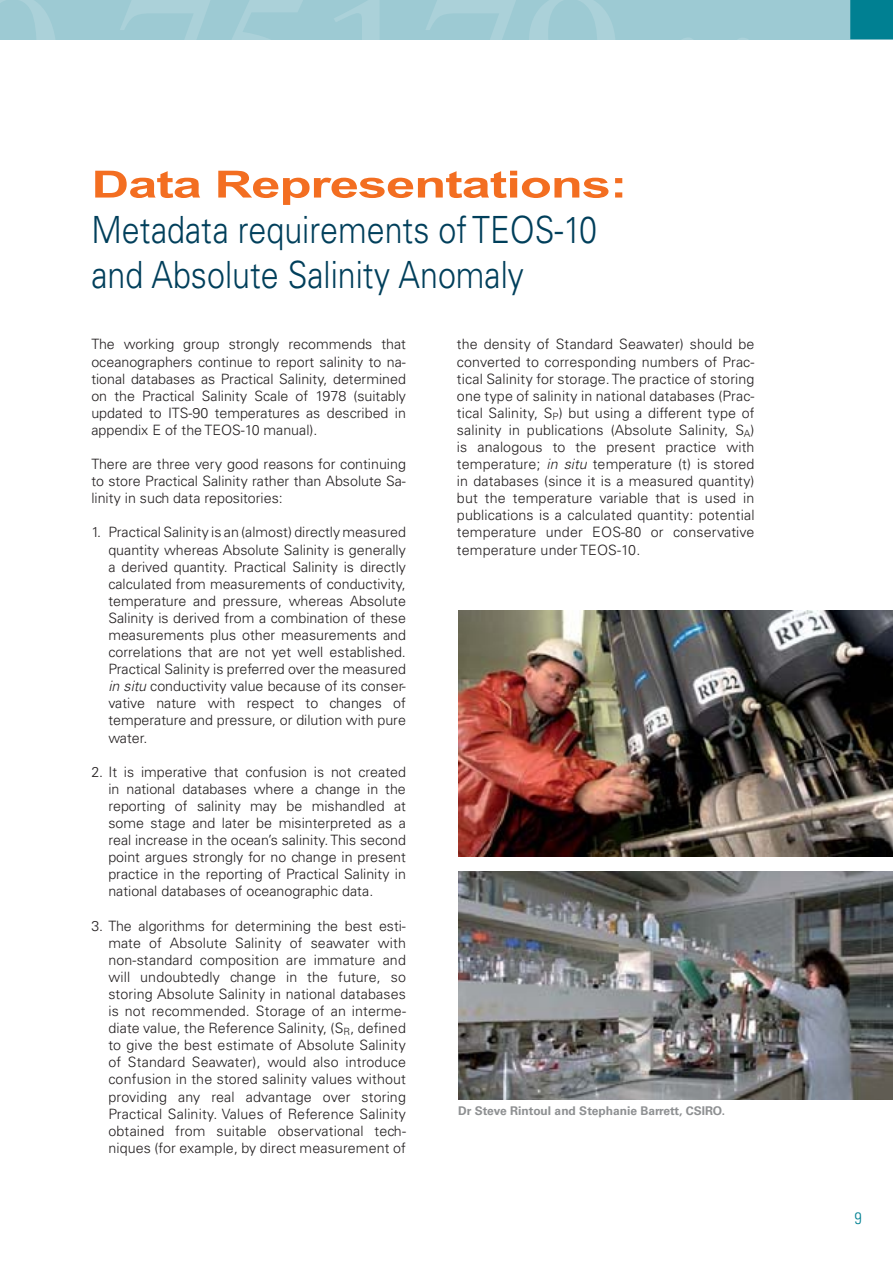
<style>
.page{position:relative;width:893px;height:1263px;background:#fff}
.page>*{position:absolute;margin:0;border:0;box-sizing:border-box;transform-origin:0 0}
.t1{font:300 37.5px/45px "Univers";color:#003f5b;scale:.86 1}
.t2{font:700 37.5px "Arial";letter-spacing:-.02em;color:#f36e21;scale:1.4 1}
.t3{font:300 condensed 16.5px "Univers";color:#008092}
.t4{font:300 14.25px/17.1px "Univers";color:#231f20;text-align:justify}
.t5{font:700 12px "Univers";color:#8e9092}
.s1{font-style:italic}
</style>
<div class="page">
<div style="left:0;top:0;width:893px;height:40px;background:#9dcad3"></div>
<div style="left:850px;top:0;width:43px;height:39px;background:#008092"></div>
<img style="left:458px;top:611px;width:435px;height:246px">
<img style="left:459px;top:872px;width:434px;height:228px">
<h1 class="t2" style="left:91px;top:163px;width:384px">Data Representations:</h1>
<h1 class="t1" style="left:91px;top:210px;width:589px">Metadata requirements of TEOS-10 and Absolute Salinity Anomaly</h1>
<p class="t4" style="left:91px;top:337px;width:316px">The working group strongly recommends that oceanographers continue to report salinity to na&shy;tional databases as Practical Salinity, determined on the Practical Salinity Scale of 1978 (suitably updated to ITS-90 temperatures as described in appendix E of the TEOS-10 manual).</p>
<p class="t4" style="left:91px;top:457px;width:316px">There are three very good reasons for continuing to store Practical Salinity rather than Absolute Sa&shy;linity in such data repositories:</p>
<p class="t4" style="left:108px;top:525px;width:299px;text-indent:-17px">1. Practical Salinity is an (almost) directly measured quantity whereas Absolute Salinity is generally a derived quantity. Practical Salinity is directly calculated from measurements of conductivity, temperature and pressure, whereas Absolute Salinity is derived from a combination of these measurements plus other measurements and correlations that are not yet well established.<br>Practical Salinity is preferred over the measured <span class="s1">in situ</span> conductivity value because of its conser&shy;vative nature with respect to changes of temperature and pressure, or dilution with pure water.</p>
<p class="t4" style="left:108px;top:764px;width:299px;text-indent:-17px">2. It is imperative that confusion is not created in national databases where a change in the reporting of salinity may be mishandled at some stage and later be misinterpreted as a real increase in the ocean’s salinity. This second point argues strongly for no change in present practice in the reporting of Practical Salinity in national databases of oceanographic data.</p>
<p class="t4" style="left:108px;top:918px;width:299px;text-indent:-17px">3. The algorithms for determining the best esti&shy;mate of Absolute Salinity of seawater with non-standard composition are immature and will undoubtedly change in the future, so storing Absolute Salinity in national databases is not recommended. Storage of an interme&shy;diate value, the Reference Salinity, (S<sub>R</sub>, defined to give the best estimate of Absolute Salinity of Standard Seawater), would also introduce confusion in the stored salinity values without providing any real advantage over storing Practical Salinity. Values of Reference Salinity obtained from suitable observational tech&shy;niques (for example, by direct measurement of</p>
<p class="t4" style="left:457px;top:337px;width:299px">the density of Standard Seawater) should be converted to corresponding numbers of Prac&shy;tical Salinity for storage. The practice of storing one type of salinity in national databases (Prac&shy;tical Salinity, S<sub>P</sub>) but using a different type of salinity in publications (Absolute Salinity, S<sub>A</sub>) is analogous to the present practice with temperature; <span class="s1">in situ</span> temperature (t) is stored in databases (since it is a measured quantity) but the temperature variable that is used in publications is a calculated quantity: potential temperature under EOS-80 or conservative temperature under TEOS-10.</p>
<p class="t5" style="left:458px;top:1107px;width:269px">Dr Steve Rintoul and Stephanie Barrett, CSIRO.</p>
<p class="t3" style="left:854px;top:1213px;width:9px">9</p>
</div>
